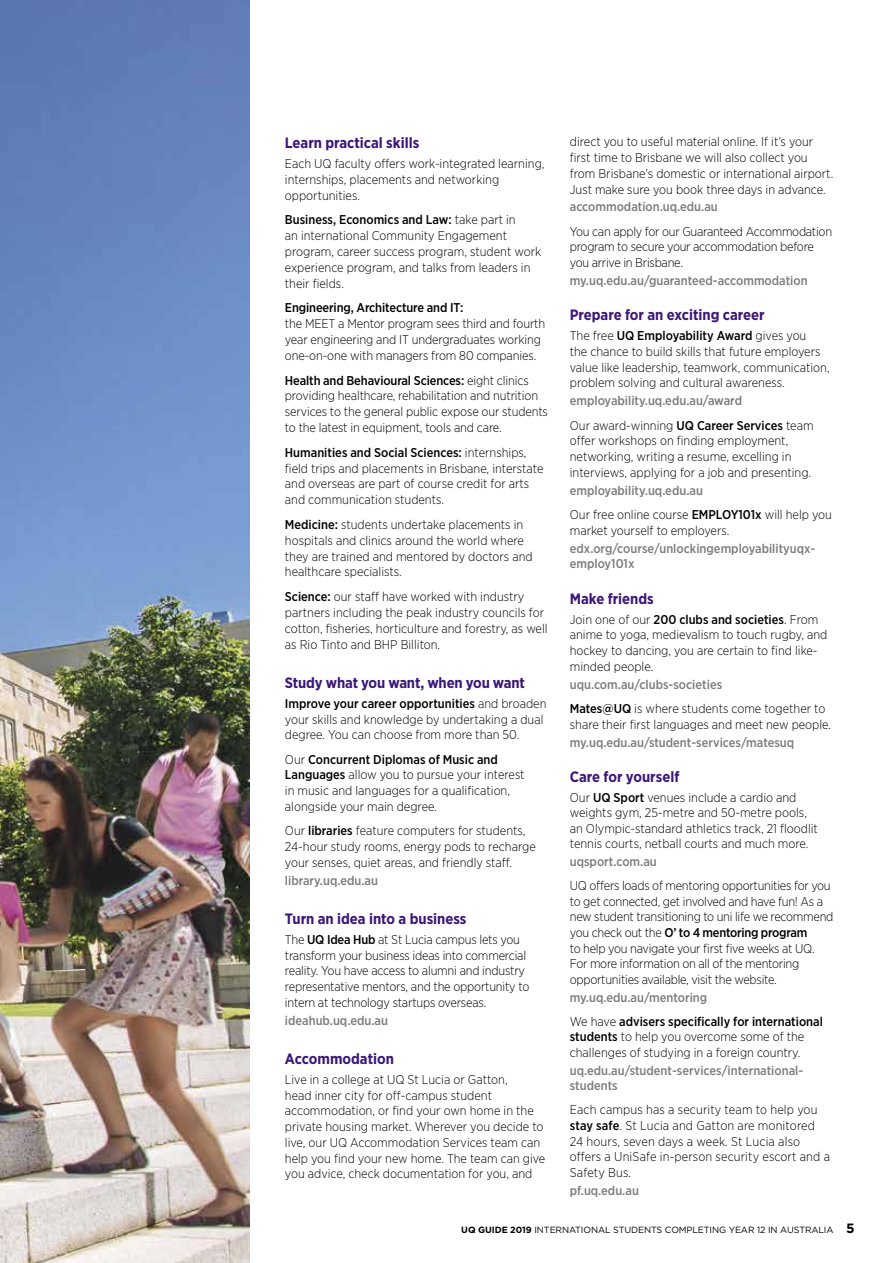
<style>
.page{position:relative;width:893px;height:1263px;background:#fff}
.page>*{position:absolute;margin:0;border:0;box-sizing:border-box;transform-origin:0 0}
.t1{font:700 15px "Gotham Narrow";color:#3c1778}
.t2{font:300 12.75px/15.8px "Gotham Narrow";color:#000}
.t3{font:300 12.75px/15.6px "Gotham Narrow";letter-spacing:-.02em;color:#000}
.t4{font:500 12.75px/24.3px "Gotham Narrow";color:#7c7c7c}
.t5{font:500 12.75px/24.2px "Gotham Narrow";color:#000}
.t6{font:9px "Gotham";letter-spacing:-.01em;color:#000}
.s1{font-weight:500}
.s2{font-weight:300;color:#000}
.s3{color:#000}
.s4{font-weight:500;color:#7c7c7c}
.s5{color:#7c7c7c}
.s6{font-weight:300}
.s7{font-weight:700}
.s8{font-weight:700;font-size:13.5px}
</style>
<div class="page">
<img style="left:0;top:0;width:249px;height:1263px">
<p class="t2" style="left:570px;top:134px;width:265px">direct you to useful material online. If it’s your first time to Brisbane we will also collect you from Brisbane’s domestic or international airport.<br>Just make sure you book three days in advance.</p>
<p class="t4" style="left:570px;top:195px;width:150px">accommodation.uq.edu.au</p>
<p class="t3" style="left:570px;top:223px;width:264px">You can apply for our Guaranteed Accommodation program to secure your accommodation before you arrive in Brisbane.</p>
<p class="t4" style="left:570px;top:268px;width:239px">my.uq.edu.au/guaranteed-accommodation</p>
<p class="t1" style="left:570px;top:305px;width:196px">Prepare for an exciting career</p>
<p class="t2" style="left:570px;top:328px;width:261px">The free <span class="s1">UQ Employability Award</span> gives you<br>the chance to build skills that future employers value like leadership, teamwork, communication, problem solving and cultural awareness.</p>
<p class="t4" style="left:570px;top:388px;width:245px">employability.uq.edu.au/award<br><span class="s2">Our award-winning</span> <span class="s3">UQ Career Services</span> <span class="s2">team</span></p>
<p class="t2" style="left:570px;top:433px;width:243px">offer workshops on finding employment, networking, writing a resume, excelling in interviews, applying for a job and presenting.</p>
<p class="t2" style="left:570px;top:478px;width:264px;line-height:24.3px"><span class="s4">employability.uq.edu.au<br></span>Our free online course <span class="s1">EMPLOY101x</span> will help you</p>
<p class="t2" style="left:570px;top:522px;width:161px">market yourself to employers.</p>
<p class="t4" style="left:570px;top:540px;width:247px;line-height:15.8px">edx.org/course/unlockingemployabilityuqx&shy;employ101x</p>
<p class="t1" style="left:570px;top:589px;width:86px">Make friends</p>
<p class="t2" style="left:570px;top:611px;width:259px">Join one of our <span class="s1">200 clubs and societies</span>. From anime to yoga, medievalism to touch rugby, and hockey to dancing, you are certain to find like&shy;minded people.</p>
<p class="t2" style="left:570px;top:672px;width:257px;line-height:24.3px"><span class="s4">uqu.com.au/clubs-societies<br></span><span class="s1">Mates@UQ</span> is where students come together to</p>
<p class="t2" style="left:570px;top:716px;width:263px">share their first languages and meet new people.</p>
<p class="t4" style="left:570px;top:730px;width:226px">my.uq.edu.au/student-services/matesuq</p>
<p class="t1" style="left:570px;top:767px;width:111px">Care for yourself</p>
<p class="t2" style="left:570px;top:789px;width:250px">Our <span class="s1">UQ Sport</span> venues include a cardio and weights gym, 25-metre and 50-metre pools, an Olympic-standard athletics track, 21 floodlit tennis courts, netball courts and much more.</p>
<p class="t4" style="left:570px;top:849px;width:89px">uqsport.com.au</p>
<p class="t3" style="left:570px;top:878px;width:265px">UQ offers loads of mentoring opportunities for you to get connected, get involved and have fun! As a new student transitioning to uni life we recommend you check out the <span class="s1">O’ to 4 mentoring program<br></span>to help you navigate your first five weeks at UQ.<br>For more information on all of the mentoring opportunities available, visit the website.</p>
<p class="t5" style="left:570px;top:985px;width:255px"><span class="s5">my.uq.edu.au/mentoring<br></span><span class="s6">We have</span> advisers specifically for international</p>
<p class="t2" style="left:570px;top:1029px;width:236px"><span class="s1">students</span> to help you overcome some of the challenges of studying in a foreign country.</p>
<p class="t4" style="left:570px;top:1062px;width:235px;line-height:15.6px">uq.edu.au/student-services/international&shy;students</p>
<p class="t2" style="left:570px;top:1102px;width:262px">Each campus has a security team to help you <span class="s1">stay safe</span>. St Lucia and Gatton are monitored 24 hours, seven days a week. St Lucia also offers a UniSafe in-person security escort and a Safety Bus.</p>
<p class="t4" style="left:570px;top:1178px;width:71px">pf.uq.edu.au</p>
<p class="t6" style="left:461px;top:1224px;width:395px"><span class="s7">UQ GUIDE 2019</span> INTERNATIONAL STUDENTS COMPLETING YEAR 12 IN AUSTRALIA <span class="s8">5</span></p>
<p class="t1" style="left:285px;top:133px;width:136px">Learn practical skills</p>
<p class="t2" style="left:285px;top:155px;width:261px">Each UQ faculty offers work-integrated learning, internships, placements and networking opportunities.</p>
<p class="t2" style="left:285px;top:212px;width:258px"><span class="s1">Business, Economics and Law:</span> take part in<br>an international Community Engagement program, career success program, student work experience program, and talks from leaders in their fields.</p>
<p class="t5" style="left:285px;top:296px;width:180px">Engineering, Architecture and IT:</p>
<p class="t2" style="left:285px;top:316px;width:262px">the MEET a Mentor program sees third and fourth year engineering and IT undergraduates working one-on-one with managers from 80 companies.</p>
<p class="t2" style="left:285px;top:372px;width:265px"><span class="s1">Health and Behavioural Sciences:</span> eight clinics providing healthcare, rehabilitation and nutrition services to the general public expose our students to the latest in equipment, tools and care.</p>
<p class="t2" style="left:285px;top:444px;width:260px"><span class="s1">Humanities and Social Sciences:</span> internships, field trips and placements in Brisbane, interstate and overseas are part of course credit for arts and communication students.</p>
<p class="t2" style="left:285px;top:516px;width:249px"><span class="s1">Medicine:</span> students undertake placements in hospitals and clinics around the world where they are trained and mentored by doctors and healthcare specialists.</p>
<p class="t2" style="left:285px;top:588px;width:264px"><span class="s1">Science:</span> our staff have worked with industry partners including the peak industry councils for cotton, fisheries, horticulture and forestry, as well as Rio Tinto and BHP Billiton.</p>
<p class="t1" style="left:285px;top:673px;width:242px">Study what you want, when you want</p>
<p class="t2" style="left:285px;top:695px;width:263px"><span class="s1">Improve your career opportunities</span> and broaden your skills and knowledge by undertaking a dual degree. You can choose from more than 50.</p>
<p class="t2" style="left:285px;top:751px;width:241px">Our <span class="s1">Concurrent Diplomas of Music and Languages</span> allow you to pursue your interest in music and languages for a qualification, alongside your main degree.</p>
<p class="t2" style="left:285px;top:822px;width:252px">Our <span class="s1">libraries</span> feature computers for students,<br>24-hour study rooms, energy pods to recharge your senses, quiet areas, and friendly staff.</p>
<p class="t4" style="left:285px;top:868px;width:95px">library.uq.edu.au</p>
<p class="t1" style="left:285px;top:909px;width:183px">Turn an idea into a business</p>
<p class="t2" style="left:285px;top:931px;width:246px">The <span class="s1">UQ Idea Hub</span> at St Lucia campus lets you transform your business ideas into commercial reality. You have access to alumni and industry representative mentors, and the opportunity to intern at technology startups overseas.</p>
<p class="t4" style="left:285px;top:1008px;width:105px">ideahub.uq.edu.au</p>
<p class="t1" style="left:285px;top:1049px;width:111px">Accommodation</p>
<p class="t2" style="left:285px;top:1071px;width:262px">Live in a college at UQ St Lucia or Gatton,<br>head inner city for off-campus student accommodation, or find your own home in the private housing market. Wherever you decide to live, our UQ Accommodation Services team can help you find your new home. The team can give you advice, check documentation for you, and</p>
</div>
